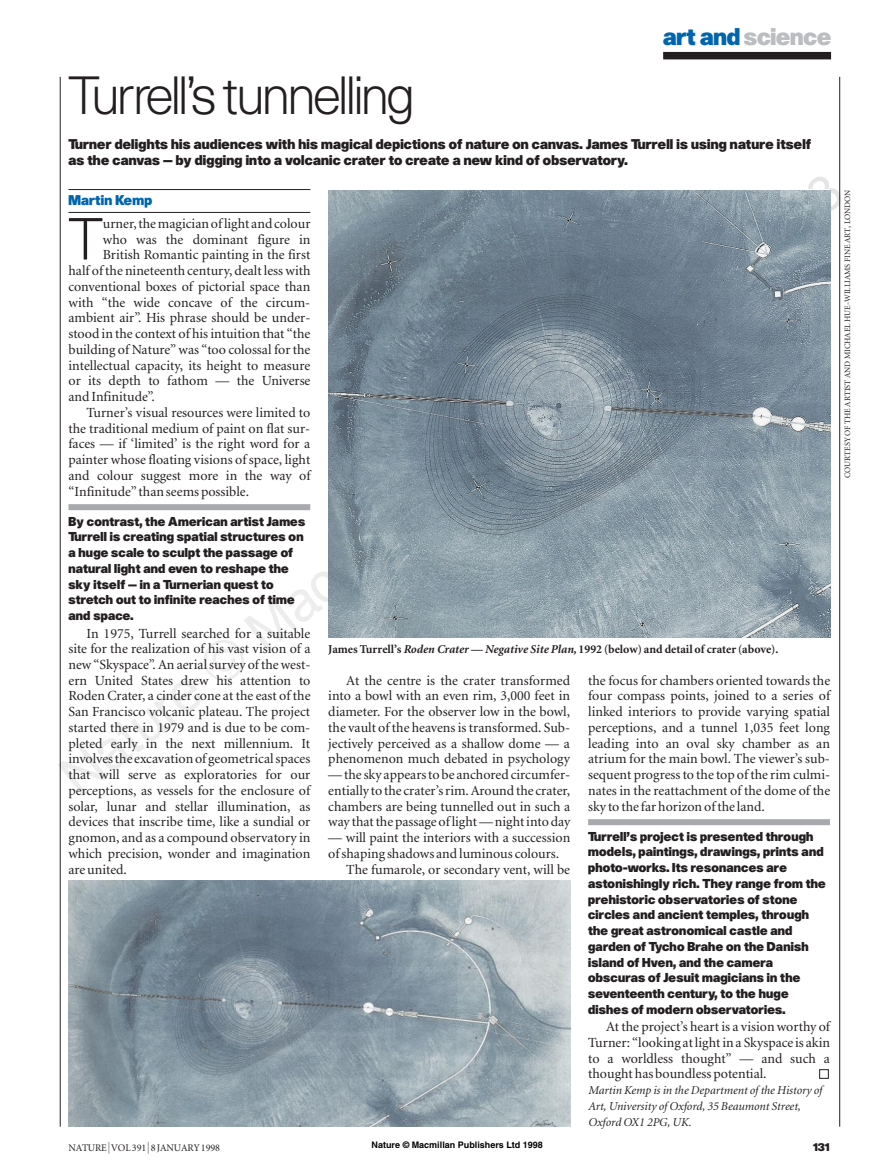
<style>
.page{position:relative;width:893px;height:1173px;background:#fff}
.page>*{position:absolute;margin:0;border:0;box-sizing:border-box;transform-origin:0 0}
.t1{font:54.6px "Unica SB Light Titling";color:#231f20}
.t2{font:49.5px "Unica SB Light Titling";letter-spacing:-.08em;color:#231f20}
.t3{font:700 22.5px "Unica SH";letter-spacing:-.005em;color:#bcbdc0}
.t4{font:13.95px/15.8px "Minion";color:#231f20;text-align:justify}
.t5{font:700 13.2px/15.3px "Unica SH";letter-spacing:.02em;color:#231f20}
.t6{font:700 13.2px "Unica SH";letter-spacing:.02em;color:#0165ae}
.t7{font:700 12px/15.8px "Unica SH";letter-spacing:.02em;color:#231f20}
.t8{font:italic 12px/15.8px "Minion";color:#231f20}
.t9{font:700 12px "Minion";color:#231f20}
.t10{font:700 10.8px "Unica SH";color:#231f20}
.t11{font:10.2px "Minion";letter-spacing:-.01em;color:#231f20}
.t12{font:700 9px "Helvetica";color:#000}
.t13{font:8.25px "Minion";letter-spacing:-.005em;color:#231f20}
.s1{color:#0165ae}
.s2{font-style:italic}
.s3{font-family:"Unica SB";font-weight:300;font-size:12px}
</style>
<div class="page">
<img style="left:105px;top:722px;width:39px;height:29px">
<img style="left:129px;top:708px;width:37px;height:34px">
<img style="left:153px;top:694px;width:22px;height:32px">
<img style="left:167px;top:681px;width:34px;height:30px">
<img style="left:307px;top:572px;width:21px;height:30px">
<div style="left:663px;top:52px;width:168px;height:7px;background:#231f20"></div>
<hr style="left:60px;top:77px;width:1px;height:1050px;background:#231f20">
<hr style="left:839px;top:77px;width:1px;height:1050px;background:#231f20">
<hr style="left:68px;top:189px;width:242px;height:1px;background:#231f20">
<hr style="left:68px;top:212px;width:242px;height:1px;background:#231f20">
<div style="left:68px;top:504px;width:242px;height:6px;background:#a8a9ad"></div>
<div style="left:588px;top:819px;width:242px;height:6px;background:#a8a9ad"></div>
<div style="left:819px;top:1069px;width:9px;height:9px;border:1px solid #231f20"></div>
<img style="left:328px;top:190px;width:502px;height:448px">
<img style="left:68px;top:881px;width:502px;height:245px">
<svg style="left:803px;top:172px;width:38px;height:44px"></svg>
<h3 class="t3" style="left:663px;top:29px;width:169px"><span class="s1">art and</span> science</h3>
<h2 class="t2" style="left:68px;top:79px;width:349px">Turrell’s tunnelling</h2>
<p class="t5" style="left:68px;top:139px;width:744px">Turner delights his audiences with his magical depictions of nature on canvas. James Turrell is using nature itself as the canvas — by digging into a volcanic crater to create a new kind of observatory.</p>
<p class="t6" style="left:68px;top:195px;width:85px">Martin Kemp</p>
<h1 class="t1" style="left:68px;top:221px;width:36px">T</h1>
<p class="t4" style="left:103px;top:217px;width:209px">urner, the magician of light and colour</p>
<p class="t4" style="left:103px;top:233px;width:209px">who was the dominant figure in</p>
<p class="t4" style="left:103px;top:248px;width:209px">British Romantic painting in the first</p>
<p class="t4" style="left:68px;top:264px;width:243px">half of the nineteenth century, dealt less with</p>
<p class="t4" style="left:68px;top:280px;width:243px">conventional boxes of pictorial space than</p>
<p class="t4" style="left:68px;top:296px;width:243px">with “the wide concave of the circum-</p>
<p class="t4" style="left:68px;top:311px;width:243px">ambient air”. His phrase should be under-</p>
<p class="t4" style="left:68px;top:327px;width:243px">stood in the context of his intuition that “the</p>
<p class="t4" style="left:68px;top:343px;width:243px">building of Nature” was “too colossal for the</p>
<p class="t4" style="left:68px;top:359px;width:243px">intellectual capacity, its height to measure</p>
<p class="t4" style="left:68px;top:374px;width:243px">or its depth to fathom — the Universe</p>
<p class="t4" style="left:68px;top:390px;width:88px">and Infinitude”.</p>
<p class="t4" style="left:86px;top:406px;width:225px">Turner’s visual resources were limited to</p>
<p class="t4" style="left:68px;top:422px;width:243px">the traditional medium of paint on flat sur-</p>
<p class="t4" style="left:68px;top:437px;width:243px">faces — if ‘limited’ is the right word for a</p>
<p class="t4" style="left:68px;top:453px;width:243px">painter whose floating visions of space, light</p>
<p class="t4" style="left:68px;top:469px;width:243px">and colour suggest more in the way of</p>
<p class="t4" style="left:68px;top:485px;width:182px">“Infinitude” than seems possible.</p>
<p class="t7" style="left:68px;top:515px;width:238px">By contrast, the American artist James Turrell is creating spatial structures on a huge scale to sculpt the passage of natural light and even to reshape the sky itself — in a Turnerian quest to stretch out to infinite reaches of time and space.</p>
<p class="t4" style="left:68px;top:626px;width:243px;text-indent:18px">In 1975, Turrell searched for a suitable site for the realization of his vast vision of a new “Skyspace”. An aerial survey of the west&shy;ern United States drew his attention to Roden Crater, a cinder cone at the east of the San Francisco volcanic plateau. The project started there in 1979 and is due to be com&shy;pleted early in the next millennium. It involves the excavation of geometrical spaces that will serve as exploratories for our perceptions, as vessels for the enclosure of solar, lunar and stellar illumination, as devices that inscribe time, like a sundial or gnomon, and as a compound observatory in which precision, wonder and imagination are united.</p>
<p class="t9" style="left:328px;top:645px;width:451px">James Turrell’s <span class="s2">Roden Crater — Negative Site Plan,</span> 1992 (below) and detail of crater (above).</p>
<p class="t4" style="left:328px;top:674px;width:243px;text-indent:18px">At the centre is the crater transformed into a bowl with an even rim, 3,000 feet in diameter. For the observer low in the bowl, the vault of the heavens is transformed. Sub&shy;jectively perceived as a shallow dome — a phenomenon much debated in psychology</p>
<p class="t4" style="left:328px;top:768px;width:243px">— the sky appears to be anchored circumfer&shy;entially to the crater’s rim. Around the crater, chambers are being tunnelled out in such a way that the passage of light — night into day</p>
<p class="t4" style="left:328px;top:831px;width:243px">— will paint the interiors with a succession</p>
<p class="t4" style="left:328px;top:847px;width:232px">of shaping shadows and luminous colours.</p>
<p class="t4" style="left:346px;top:863px;width:225px">The fumarole, or secondary vent, will be</p>
<p class="t4" style="left:588px;top:674px;width:243px">the focus for chambers oriented towards the four compass points, joined to a series of linked interiors to provide varying spatial perceptions, and a tunnel 1,035 feet long leading into an oval sky chamber as an atrium for the main bowl. The viewer’s sub&shy;sequent progress to the top of the rim culmi&shy;nates in the reattachment of the dome of the sky to the far horizon of the land.</p>
<p class="t7" style="left:588px;top:830px;width:239px">Turrell’s project is presented through models, paintings, drawings, prints and photo-works. Its resonances are astonishingly rich. They range from the prehistoric observatories of stone circles and ancient temples, through the great astronomical castle and garden of Tycho Brahe on the Danish island of Hven, and the camera obscuras of Jesuit magicians in the seventeenth century, to the huge dishes of modern observatories.</p>
<p class="t4" style="left:588px;top:1020px;width:243px;text-indent:18px">At the project’s heart is a vision worthy of Turner: “looking at light in a Skyspace is akin to a worldless thought” — and such a thought has boundless potential.</p>
<p class="t8" style="left:588px;top:1084px;width:235px">Martin Kemp is in the Department of the History of<br>Art, University of Oxford, 35 Beaumont Street,<br>Oxford OX1 2PG, UK.</p>
<p class="t11" style="left:68px;top:1143px;width:153px">NATURE<span class="s3">|</span> VOL 391 <span class="s3">|</span> 8 JANUARY 1998</p>
<p class="t10" style="left:813px;top:1143px;width:18px">131</p>
<p class="t12" style="left:371px;top:1142px;width:173px">Nature © Macmillan Publishers Ltd 1998</p>
<p class="t13" style="left:844px;top:478px;width:290px;rotate:-90deg">COURTESY OF THE ARTIST AND MICHAEL HUE-WILLIAMS FINE ART, LONDON</p>
</div>
